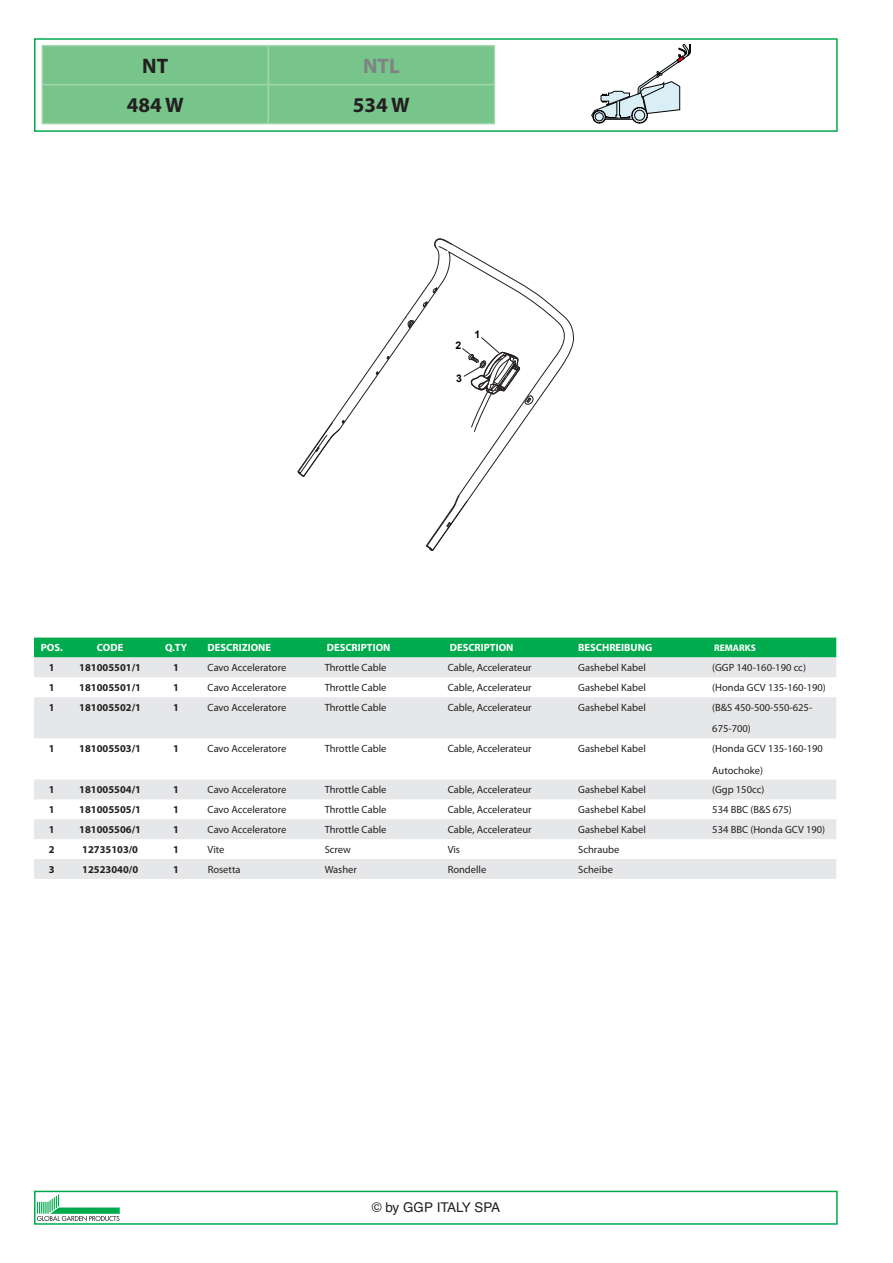
<style>
.page{position:relative;width:893px;height:1263px;background:#fff}
.page>*{position:absolute;margin:0;border:0;box-sizing:border-box;transform-origin:0 0}
.t1{font:700 21px "Myriad Pro";color:#231f20}
.t2{font:700 21px "Myriad Pro";color:#808285}
.t3{font:13.5px "Helvetica";color:#231f20}
.t4{font:10.5px/21.3px "Myriad Pro";color:#231f20}
.t5{font:700 10.5px "Myriad Pro";color:#231f20}
.t6{font:700 10.5px "Myriad Pro";color:#fff}
.t7{font:700 10.5px "Arial";color:#000}
.t8{font:700 9.6px "Myriad Pro";color:#fff}
</style>
<div class="page">
<div style="left:34px;top:1191px;width:804px;height:34px;border:2px solid #00ab4d"></div>
<svg style="left:37px;top:1194px;width:83px;height:27px"></svg>
<div style="left:34px;top:38px;width:804px;height:94px;border:2px solid #00ab4d"></div>
<div style="left:34px;top:638px;width:802px;height:19px;background:#00ab4d"></div>
<svg style="left:34px;top:657px;width:802px;height:222px;fill:#e6e7e9"></svg>
<svg style="left:297px;top:238px;width:277px;height:309px"></svg>
<svg style="left:433px;top:287px;width:4px;height:7px"></svg>
<svg style="left:423px;top:301px;width:4px;height:7px"></svg>
<svg style="left:387px;top:356px;width:3px;height:4px"></svg>
<svg style="left:376px;top:371px;width:3px;height:4px"></svg>
<svg style="left:427px;top:496px;width:40px;height:55px"></svg>
<svg style="left:298px;top:420px;width:47px;height:57px"></svg>
<svg style="left:405px;top:317px;width:10px;height:12px"></svg>
<svg style="left:435px;top:239px;width:17px;height:14px"></svg>
<svg style="left:458px;top:333px;width:78px;height:100px"></svg>
<svg style="left:591px;top:44px;width:100px;height:79px"></svg>
<div style="left:43px;top:46px;width:451px;height:77px;background:#77c58b"></div>
<hr style="left:42px;top:45px;width:226px;height:1px;background:#a5d6ae">
<hr style="left:42px;top:46px;width:1px;height:38px;background:#a5d6ae">
<hr style="left:268px;top:45px;width:227px;height:1px;background:#a5d6ae">
<hr style="left:268px;top:46px;width:1px;height:38px;background:#a5d6ae">
<hr style="left:494px;top:46px;width:1px;height:38px;background:#a5d6ae">
<hr style="left:42px;top:84px;width:226px;height:1px;background:#a5d6ae">
<hr style="left:42px;top:85px;width:1px;height:38px;background:#a5d6ae">
<hr style="left:268px;top:84px;width:227px;height:1px;background:#a5d6ae">
<hr style="left:268px;top:85px;width:1px;height:38px;background:#a5d6ae">
<hr style="left:494px;top:85px;width:1px;height:38px;background:#a5d6ae">
<hr style="left:42px;top:123px;width:226px;height:1px;background:#a5d6ae">
<hr style="left:268px;top:123px;width:227px;height:1px;background:#a5d6ae">
<h1 class="t1" style="left:142px;top:52px;width:27px">NT</h1>
<h1 class="t2" style="left:363px;top:52px;width:38px">NTL</h1>
<h1 class="t1" style="left:127px;top:91px;width:59px">484 W</h1>
<h1 class="t1" style="left:353px;top:91px;width:59px">534 W</h1>
<p class="t7" style="left:456px;top:339px;width:7px">2</p>
<p class="t7" style="left:456px;top:372px;width:7px">3</p>
<p class="t7" style="left:475px;top:328px;width:7px">1</p>
<p class="t6" style="left:41px;top:641px;width:24px">POS.</p>
<p class="t6" style="left:97px;top:641px;width:28px">CODE</p>
<p class="t6" style="left:165px;top:641px;width:23px">Q.TY</p>
<p class="t6" style="left:208px;top:641px;width:65px">DESCRIZIONE</p>
<p class="t6" style="left:327px;top:641px;width:65px">DESCRIPTION</p>
<p class="t6" style="left:450px;top:641px;width:65px">DESCRIPTION</p>
<p class="t6" style="left:578px;top:641px;width:76px">BESCHREIBUNG</p>
<p class="t8" style="left:714px;top:641px;width:43px">REMARKS</p>
<p class="t5" style="left:49px;top:661px;width:7px">1</p>
<p class="t5" style="left:79px;top:661px;width:63px">181005501/1</p>
<p class="t5" style="left:173px;top:661px;width:7px">1</p>
<p class="t4" style="left:208px;top:657px;width:80px">Cavo Acceleratore</p>
<p class="t4" style="left:325px;top:657px;width:63px">Throttle Cable</p>
<p class="t4" style="left:448px;top:657px;width:85px">Cable, Accelerateur</p>
<p class="t4" style="left:578px;top:657px;width:69px">Gashebel Kabel</p>
<p class="t4" style="left:712px;top:657px;width:95px">(GGP 140-160-190 cc)</p>
<p class="t5" style="left:49px;top:681px;width:7px">1</p>
<p class="t5" style="left:79px;top:681px;width:63px">181005501/1</p>
<p class="t5" style="left:173px;top:681px;width:7px">1</p>
<p class="t4" style="left:208px;top:677px;width:80px">Cavo Acceleratore</p>
<p class="t4" style="left:325px;top:677px;width:63px">Throttle Cable</p>
<p class="t4" style="left:448px;top:677px;width:85px">Cable, Accelerateur</p>
<p class="t4" style="left:578px;top:677px;width:69px">Gashebel Kabel</p>
<p class="t4" style="left:712px;top:677px;width:115px">(Honda GCV 135-160-190)</p>
<p class="t5" style="left:49px;top:701px;width:7px">1</p>
<p class="t5" style="left:79px;top:701px;width:63px">181005502/1</p>
<p class="t5" style="left:173px;top:701px;width:7px">1</p>
<p class="t4" style="left:208px;top:697px;width:80px">Cavo Acceleratore</p>
<p class="t4" style="left:325px;top:697px;width:63px">Throttle Cable</p>
<p class="t4" style="left:448px;top:697px;width:85px">Cable, Accelerateur</p>
<p class="t4" style="left:578px;top:697px;width:69px">Gashebel Kabel</p>
<p class="t4" style="left:712px;top:697px;width:101px">(B&amp;S 450-500-550-625-<br>675-700)</p>
<p class="t5" style="left:49px;top:742px;width:7px">1</p>
<p class="t5" style="left:79px;top:742px;width:63px">181005503/1</p>
<p class="t5" style="left:173px;top:742px;width:7px">1</p>
<p class="t4" style="left:208px;top:738px;width:80px">Cavo Acceleratore</p>
<p class="t4" style="left:325px;top:738px;width:63px">Throttle Cable</p>
<p class="t4" style="left:448px;top:738px;width:85px">Cable, Accelerateur</p>
<p class="t4" style="left:578px;top:738px;width:69px">Gashebel Kabel</p>
<p class="t4" style="left:712px;top:738px;width:112px">(Honda GCV 135-160-190<br>Autochoke)</p>
<p class="t5" style="left:49px;top:783px;width:7px">1</p>
<p class="t5" style="left:79px;top:783px;width:63px">181005504/1</p>
<p class="t5" style="left:173px;top:783px;width:7px">1</p>
<p class="t4" style="left:208px;top:779px;width:80px">Cavo Acceleratore</p>
<p class="t4" style="left:325px;top:779px;width:63px">Throttle Cable</p>
<p class="t4" style="left:448px;top:779px;width:85px">Cable, Accelerateur</p>
<p class="t4" style="left:578px;top:779px;width:69px">Gashebel Kabel</p>
<p class="t4" style="left:712px;top:779px;width:54px">(Ggp 150cc)</p>
<p class="t5" style="left:49px;top:803px;width:7px">1</p>
<p class="t5" style="left:79px;top:803px;width:63px">181005505/1</p>
<p class="t5" style="left:173px;top:803px;width:7px">1</p>
<p class="t4" style="left:208px;top:799px;width:80px">Cavo Acceleratore</p>
<p class="t4" style="left:325px;top:799px;width:63px">Throttle Cable</p>
<p class="t4" style="left:448px;top:799px;width:85px">Cable, Accelerateur</p>
<p class="t4" style="left:578px;top:799px;width:69px">Gashebel Kabel</p>
<p class="t4" style="left:712px;top:799px;width:81px">534 BBC (B&amp;S 675)</p>
<p class="t5" style="left:49px;top:823px;width:7px">1</p>
<p class="t5" style="left:79px;top:823px;width:63px">181005506/1</p>
<p class="t5" style="left:173px;top:823px;width:7px">1</p>
<p class="t4" style="left:208px;top:819px;width:80px">Cavo Acceleratore</p>
<p class="t4" style="left:325px;top:819px;width:63px">Throttle Cable</p>
<p class="t4" style="left:448px;top:819px;width:85px">Cable, Accelerateur</p>
<p class="t4" style="left:578px;top:819px;width:69px">Gashebel Kabel</p>
<p class="t4" style="left:712px;top:819px;width:114px">534 BBC (Honda GCV 190)</p>
<p class="t5" style="left:49px;top:843px;width:7px">2</p>
<p class="t5" style="left:82px;top:843px;width:57px">12735103/0</p>
<p class="t5" style="left:173px;top:843px;width:7px">1</p>
<p class="t4" style="left:208px;top:839px;width:18px">Vite</p>
<p class="t4" style="left:325px;top:839px;width:28px">Screw</p>
<p class="t4" style="left:448px;top:839px;width:14px">Vis</p>
<p class="t4" style="left:578px;top:839px;width:43px">Schraube</p>
<p class="t5" style="left:49px;top:862px;width:7px">3</p>
<p class="t5" style="left:82px;top:862px;width:57px">12523040/0</p>
<p class="t5" style="left:173px;top:862px;width:7px">1</p>
<p class="t4" style="left:208px;top:858px;width:34px">Rosetta</p>
<p class="t4" style="left:325px;top:858px;width:34px">Washer</p>
<p class="t4" style="left:448px;top:858px;width:40px">Rondelle</p>
<p class="t4" style="left:578px;top:858px;width:36px">Scheibe</p>
<p class="t3" style="left:372px;top:1196px;width:130px">© by GGP ITALY SPA</p>
</div>
